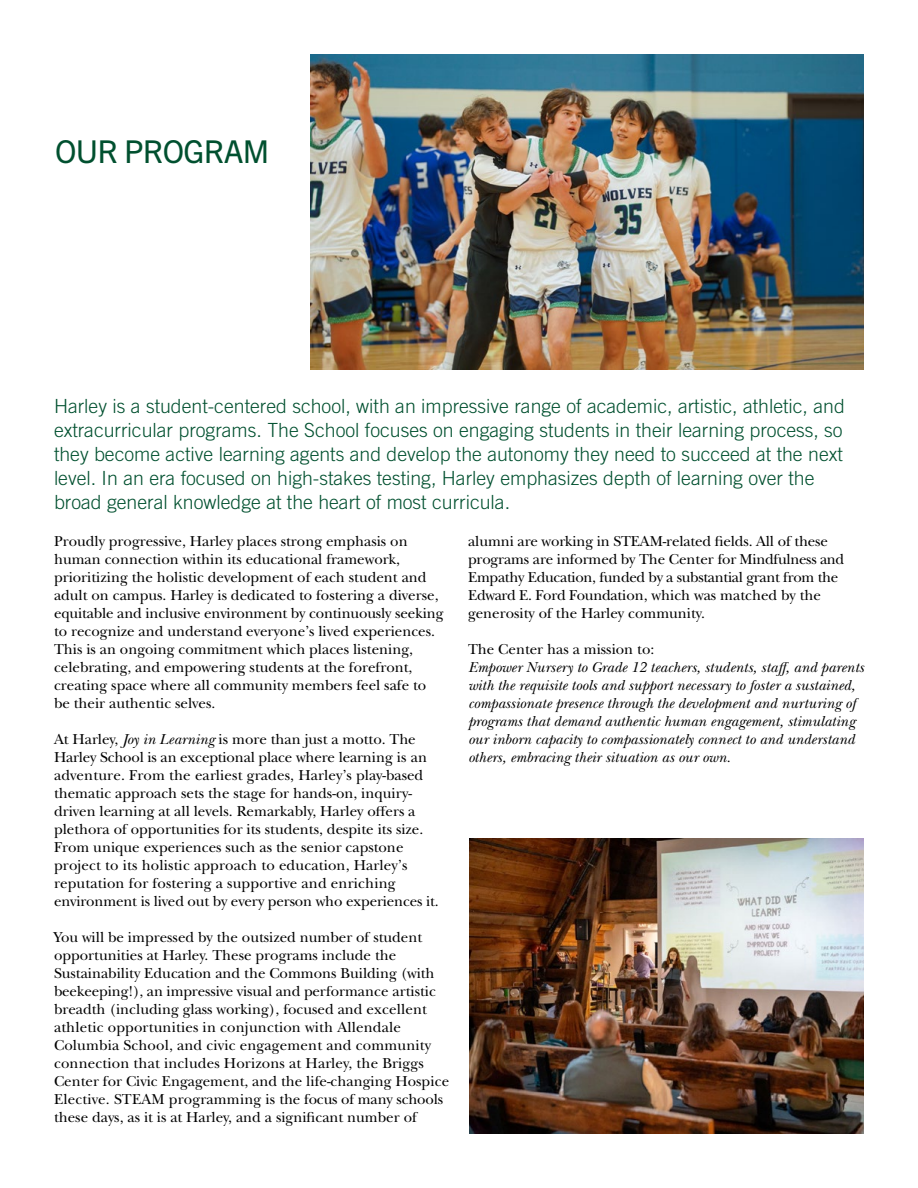
<style>
.page{position:relative;width:918px;height:1188px;background:#fff}
.page>*{position:absolute;margin:0;border:0;box-sizing:border-box;transform-origin:0 0}
.t1{font:31.5px "Trade Gothic Next LT Pro";letter-spacing:-.02em;color:#00502f}
.t2{font:300 19.5px/24px "Trade Gothic LT Std";color:#00502f}
.t3{font:15px/18px "New Baskerville ITC Pro";color:#000}
.t4{font:italic 15px/18px "New Baskerville ITC Pro";color:#000}
.s1{font-style:italic}
</style>
<div class="page">
<img style="left:310px;top:55px;width:554px;height:314px">
<img style="left:470px;top:838px;width:394px;height:296px">
<h1 class="t1" style="left:55px;top:130px;width:216px">OUR PROGRAM</h1>
<p class="t2" style="left:54px;top:394px;width:792px">Harley is a student-centered school, with an impressive range of academic, artistic, athletic, and extracurricular programs. The School focuses on engaging students in their learning process, so they become active learning agents and develop the autonomy they need to succeed at the next level. In an era focused on high-stakes testing, Harley emphasizes depth of learning over the broad general knowledge at the heart of most curricula.</p>
<p class="t3" style="left:54px;top:532px;width:391px">Proudly progressive, Harley places strong emphasis on human connection within its educational framework, prioritizing the holistic development of each student and adult on campus. Harley is dedicated to fostering a diverse, equitable and inclusive environment by continuously seeking to recognize and understand everyone’s lived experiences.<br>This is an ongoing commitment which places listening, celebrating, and empowering students at the forefront, creating space where all community members feel safe to be their authentic selves.</p>
<p class="t3" style="left:54px;top:730px;width:386px">At Harley, <span class="s1">Joy in Learning</span> is more than just a motto. The Harley School is an exceptional place where learning is an adventure. From the earliest grades, Harley’s play-based thematic approach sets the stage for hands-on, inquiry&shy;driven learning at all levels. Remarkably, Harley offers a plethora of opportunities for its students, despite its size.<br>From unique experiences such as the senior capstone project to its holistic approach to education, Harley’s reputation for fostering a supportive and enriching environment is lived out by every person who experiences it.</p>
<p class="t3" style="left:54px;top:928px;width:397px">You will be impressed by the outsized number of student opportunities at Harley. These programs include the Sustainability Education and the Commons Building (with beekeeping!), an impressive visual and performance artistic breadth (including glass working), focused and excellent athletic opportunities in conjunction with Allendale Columbia School, and civic engagement and community connection that includes Horizons at Harley, the Briggs Center for Civic Engagement, and the life-changing Hospice Elective. STEAM programming is the focus of many schools these days, as it is at Harley, and a significant number of</p>
<p class="t3" style="left:468px;top:532px;width:378px">alumni are working in STEAM-related fields. All of these programs are informed by The Center for Mindfulness and Empathy Education, funded by a substantial grant from the Edward E. Ford Foundation, which was matched by the generosity of the Harley community.</p>
<p class="t3" style="left:468px;top:640px;width:188px">The Center has a mission to:</p>
<p class="t4" style="left:468px;top:658px;width:398px">Empower Nursery to Grade 12 teachers, students, staff, and parents with the requisite tools and support necessary to foster a sustained, compassionate presence through the development and nurturing of programs that demand authentic human engagement, stimulating our inborn capacity to compassionately connect to and understand others, embracing their situation as our own.</p>
</div>
